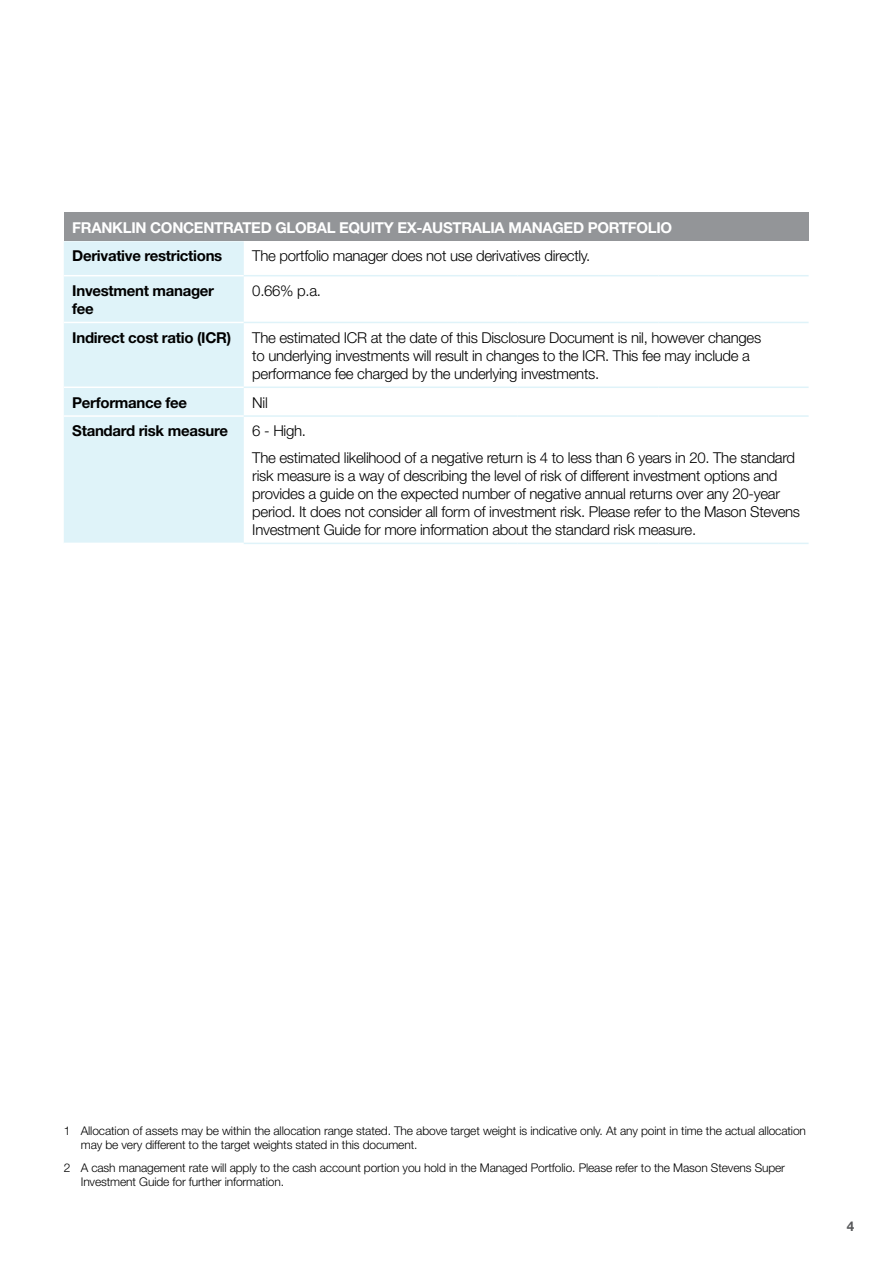
<style>
.page{position:relative;width:893px;height:1263px;background:#fff}
.page>*{position:absolute;margin:0;border:0;box-sizing:border-box;transform-origin:0 0}
.t1{font:300 15px/18px "Helvetica Neue";letter-spacing:-.02em;color:#000}
.t2{font:700 15px/18px "Helvetica Neue";letter-spacing:-.02em;color:#000}
.t3{font:700 15px "Helvetica Neue";letter-spacing:-.02em;color:#fff}
.t4{font:700 13.5px "Helvetica Neue";color:#58595b}
.t5{font:300 12px/14.4px "Helvetica Neue";letter-spacing:-.01em;color:#000}
</style>
<div class="page">
<div style="left:64px;top:213px;width:745px;height:28px;background:#939598"></div>
<div style="left:64px;top:241px;width:180px;height:302px;background:#dff3f9"></div>
<hr style="left:64px;top:275px;width:180px;height:1px;background:#fff">
<hr style="left:64px;top:322px;width:180px;height:1px;background:#fff">
<hr style="left:64px;top:386px;width:180px;height:2px;background:#fff">
<hr style="left:64px;top:415px;width:180px;height:2px;background:#fff">
<hr style="left:244px;top:275px;width:273px;height:1px;background:#dff3f9">
<hr style="left:517px;top:275px;width:142px;height:1px;background:#dff3f9">
<hr style="left:659px;top:275px;width:150px;height:1px;background:#dff3f9">
<hr style="left:244px;top:322px;width:273px;height:1px;background:#dff3f9">
<hr style="left:517px;top:322px;width:142px;height:1px;background:#dff3f9">
<hr style="left:659px;top:322px;width:150px;height:1px;background:#dff3f9">
<hr style="left:244px;top:386px;width:273px;height:2px;background:#dff3f9">
<hr style="left:517px;top:386px;width:142px;height:2px;background:#dff3f9">
<hr style="left:659px;top:386px;width:150px;height:2px;background:#dff3f9">
<hr style="left:244px;top:415px;width:273px;height:2px;background:#dff3f9">
<hr style="left:517px;top:415px;width:142px;height:2px;background:#dff3f9">
<hr style="left:659px;top:415px;width:150px;height:2px;background:#dff3f9">
<hr style="left:244px;top:543px;width:273px;height:1px;background:#dff3f9">
<hr style="left:517px;top:543px;width:142px;height:1px;background:#dff3f9">
<hr style="left:659px;top:543px;width:150px;height:1px;background:#dff3f9">
<p class="t3" style="left:72px;top:218px;width:601px">FRANKLIN CONCENTRATED GLOBAL EQUITY EX-AUSTRALIA MANAGED PORTFOLIO</p>
<p class="t2" style="left:72px;top:246px;width:152px">Derivative restrictions</p>
<p class="t1" style="left:252px;top:246px;width:340px">The portfolio manager does not use derivatives directly.</p>
<p class="t2" style="left:72px;top:281px;width:143px">Investment manager fee</p>
<p class="t1" style="left:252px;top:281px;width:70px">0.66% p.a.</p>
<p class="t2" style="left:72px;top:328px;width:160px">Indirect cost ratio (ICR)</p>
<p class="t1" style="left:252px;top:328px;width:510px">The estimated ICR at the date of this Disclosure Document is nil, however changes to underlying investments will result in changes to the ICR. This fee may include a performance fee charged by the underlying investments.</p>
<p class="t2" style="left:72px;top:393px;width:116px">Performance fee</p>
<p class="t1" style="left:252px;top:393px;width:17px">Nil</p>
<p class="t2" style="left:72px;top:422px;width:157px">Standard risk measure</p>
<p class="t1" style="left:252px;top:417px;width:544px;line-height:26.5px">6 - High.<br>The estimated likelihood of a negative return is 4 to less than 6 years in 20. The standard</p>
<p class="t1" style="left:252px;top:466px;width:549px">risk measure is a way of describing the level of risk of different investment options and provides a guide on the expected number of negative annual returns over any 20-year period. It does not consider all form of investment risk. Please refer to the Mason Stevens Investment Guide for more information about the standard risk measure.</p>
<p class="t5" style="left:81px;top:1123px;width:727px;text-indent:-17px">1 Allocation of assets may be within the allocation range stated. The above target weight is indicative only. At any point in time the actual allocation may be very different to the target weights stated in this document.</p>
<p class="t5" style="left:81px;top:1160px;width:706px;text-indent:-17px">2 A cash management rate will apply to the cash account portion you hold in the Managed Portfolio. Please refer to the Mason Stevens Super<br>Investment Guide for further information.</p>
<p class="t4" style="left:847px;top:1218px;width:9px">4</p>
</div>
